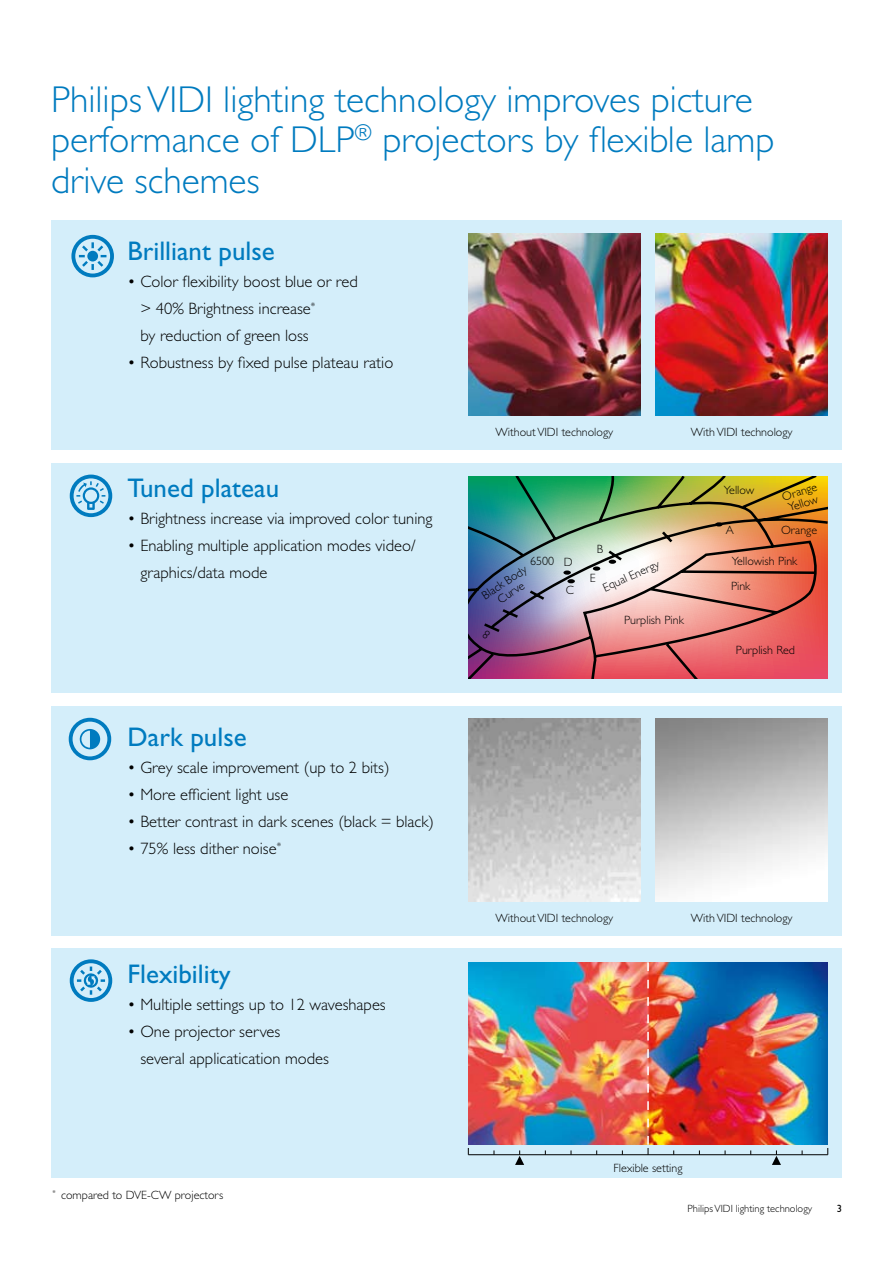
<style>
.page{position:relative;width:893px;height:1263px;background:#fff}
.page>*{position:absolute;margin:0;border:0;box-sizing:border-box;transform-origin:0 0}
.t1{font:300 37.5px/40.5px "Gill Sans Std";color:#007bbf}
.t2{font:27px "Gill Sans Std";color:#007bbf}
.t3{font:300 16.5px/27px "Gill Sans Std";color:#000}
.t4{font:300 12px/12px "Gill Sans Std";color:#000}
.t5{font:300 10.5px "Gill Sans Std";color:#000}
</style>
<div class="page">
<div style="left:51px;top:949px;width:791px;height:229px;background:#d4eefa"></div>
<div style="left:51px;top:463px;width:791px;height:229px;background:#d4eefa"></div>
<div style="left:51px;top:220px;width:791px;height:229px;background:#d4eefa"></div>
<div style="left:51px;top:706px;width:791px;height:229px;background:#d4eefa"></div>
<img style="left:468px;top:476px;width:360px;height:203px">
<svg style="left:567px;top:579px;width:8px;height:4px"></svg>
<svg style="left:563px;top:570px;width:8px;height:5px"></svg>
<svg style="left:593px;top:566px;width:7px;height:5px"></svg>
<svg style="left:609px;top:560px;width:7px;height:4px"></svg>
<svg style="left:715px;top:522px;width:8px;height:4px"></svg>
<img style="left:468px;top:962px;width:360px;height:183px">
<img style="left:656px;top:233px;width:172px;height:183px">
<img style="left:468px;top:233px;width:172px;height:183px">
<img style="left:656px;top:719px;width:172px;height:182px">
<img style="left:468px;top:719px;width:172px;height:182px">
<svg style="left:69px;top:718px;width:42px;height:42px"></svg>
<svg style="left:71px;top:235px;width:43px;height:42px"></svg>
<svg style="left:70px;top:475px;width:42px;height:42px"></svg>
<svg style="left:70px;top:959px;width:42px;height:43px"></svg>
<hr style="left:468px;top:1154px;width:360px;height:1px;background:#000">
<svg style="left:647px;top:962px;width:2px;height:193px"></svg>
<svg style="left:515px;top:1150px;width:9px;height:15px"></svg>
<svg style="left:772px;top:1150px;width:9px;height:15px"></svg>
<svg style="left:482px;top:629px;width:9px;height:10px"></svg>
<h1 class="t1" style="left:51px;top:79px;width:725px">Philips VIDI lighting technology improves picture performance of DLP<sup>®</sup> projectors by flexible lamp drive schemes</h1>
<h2 class="t2" style="left:128px;top:236px;width:149px">Brilliant pulse</h2>
<p class="t3" style="left:140px;top:268px;width:219px;text-indent:-13px">• Color flexibility boost blue or red &gt; 40% Brightness increase<sup>*<br></sup>by reduction of green loss</p>
<p class="t3" style="left:128px;top:349px;width:267px">• Robustness by fixed pulse plateau ratio</p>
<h2 class="t2" style="left:128px;top:472px;width:153px">Tuned plateau</h2>
<p class="t3" style="left:128px;top:505px;width:306px">• Brightness increase via improved color tuning</p>
<p class="t3" style="left:140px;top:532px;width:277px;text-indent:-13px">• Enabling multiple application modes video/ graphics/data mode</p>
<h2 class="t2" style="left:128px;top:722px;width:121px">Dark pulse</h2>
<p class="t3" style="left:128px;top:754px;width:264px">• Grey scale improvement (up to 2 bits)</p>
<p class="t3" style="left:128px;top:781px;width:162px">• More efficient light use</p>
<p class="t3" style="left:128px;top:808px;width:308px">• Better contrast in dark scenes (black = black)</p>
<p class="t3" style="left:128px;top:835px;width:155px">• 75% less dither noise<sup>*</sup></p>
<h2 class="t2" style="left:128px;top:958px;width:104px">Flexibility</h2>
<p class="t3" style="left:128px;top:991px;width:260px">• Multiple settings up to 12 waveshapes</p>
<p class="t3" style="left:140px;top:1018px;width:190px;text-indent:-13px">• One projector serves<br>several applicatication modes</p>
<p class="t4" style="left:53px;top:1189px;width:172px"><sup>*</sup> compared to DVE-CW projectors</p>
<p class="t4" style="left:495px;top:426px;width:119px">Without VIDI technology</p>
<p class="t4" style="left:691px;top:426px;width:103px">With VIDI technology</p>
<p class="t4" style="left:530px;top:555px;width:25px">6500</p>
<p class="t4" style="left:480px;top:591px;width:53px;text-align:center;rotate:-33deg">Black Body<br>Curve</p>
<p class="t4" style="left:564px;top:556px;width:10px">D</p>
<p class="t4" style="left:566px;top:584px;width:10px">C</p>
<p class="t4" style="left:597px;top:543px;width:8px">B</p>
<p class="t4" style="left:601px;top:582px;width:62px;rotate:-24deg">Equal Energy</p>
<p class="t4" style="left:590px;top:572px;width:7px">E</p>
<p class="t4" style="left:624px;top:614px;width:61px">Purplish Pink</p>
<p class="t4" style="left:724px;top:484px;width:32px">Yellow</p>
<p class="t4" style="left:781px;top:491px;width:38px;rotate:-18deg">Orange<br>Yellow</p>
<p class="t4" style="left:781px;top:524px;width:38px">Orange</p>
<p class="t4" style="left:731px;top:548px;width:68px;line-height:25.5px">Yellowish Pink<br>Pink</p>
<p class="t4" style="left:726px;top:524px;width:10px">A</p>
<p class="t4" style="left:736px;top:644px;width:61px">Purplish Red</p>
<p class="t4" style="left:495px;top:912px;width:119px">Without VIDI technology</p>
<p class="t4" style="left:691px;top:912px;width:103px">With VIDI technology</p>
<p class="t4" style="left:613px;top:1162px;width:71px">Flexible setting</p>
<p class="t5" style="left:688px;top:1203px;width:126px">Philips VIDI lighting technology</p>
</div>
